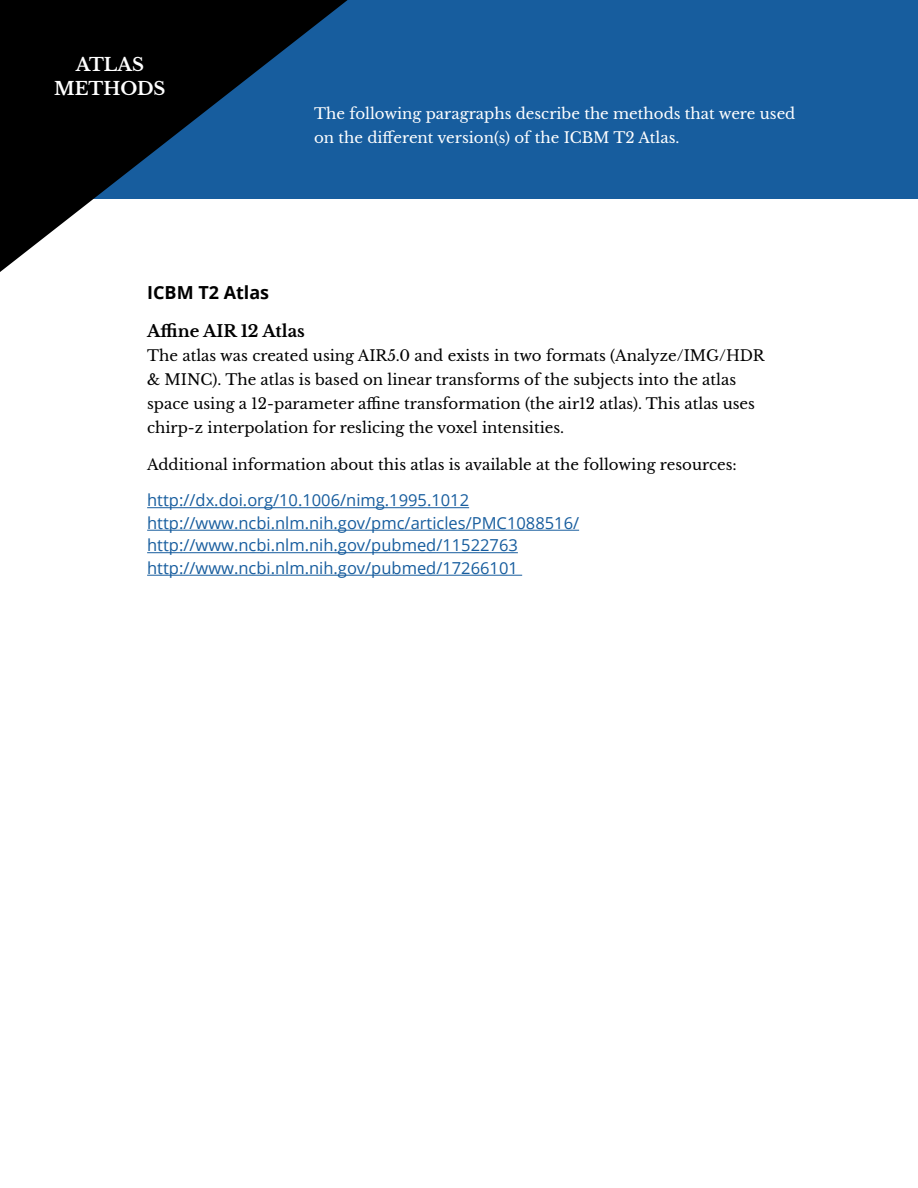
<style>
.page{position:relative;width:918px;height:1188px;background:#fff}
.page>*{position:absolute;margin:0;border:0;box-sizing:border-box;transform-origin:0 0}
.t1{font:700 18px/24px "Libre Baskerville";color:#fff;text-align:center}
.t2{font:700 18px "Open Sans";color:#000}
.t3{font:16.5px "Open Sans";color:#175d9e}
.t4{font:700 16.5px "Libre Baskerville";color:#000}
.t5{font:15px/24px "Libre Baskerville";color:#000}
.t6{font:15px/24px "Libre Baskerville";color:#fff}
</style>
<div class="page">
<div style="left:0;top:0;width:918px;height:199px;background:#175d9e"></div>
<svg style="left:0;top:0;width:348px;height:272px"></svg>
<hr style="left:147px;top:507px;width:322px;height:1px;background:#175d9e">
<hr style="left:147px;top:530px;width:432px;height:1px;background:#175d9e">
<hr style="left:147px;top:552px;width:371px;height:1px;background:#175d9e">
<hr style="left:147px;top:575px;width:375px;height:1px;background:#175d9e">
<p class="t1" style="left:54px;top:53px;width:113px">ATLAS<br>METHODS</p>
<p class="t6" style="left:314px;top:102px;width:483px">The following paragraphs describe the methods that were used on the different version(s) of the ICBM T2 Atlas.</p>
<p class="t2" style="left:147px;top:280px;width:124px">ICBM T2 Atlas</p>
<p class="t4" style="left:147px;top:321px;width:159px">Affine AIR 12 Atlas</p>
<p class="t5" style="left:147px;top:344px;width:619px">The atlas was created using AIR5.0 and exists in two formats (Analyze/IMG/HDR &amp; MINC). The atlas is based on linear transforms of the subjects into the atlas space using a 12-parameter affine transformation (the air12 atlas). This atlas uses chirp-z interpolation for reslicing the voxel intensities.</p>
<p class="t5" style="left:147px;top:453px;width:591px">Additional information about this atlas is available at the following resources:</p>
<p class="t3" style="left:147px;top:489px;width:324px">http://dx.doi.org/10.1006/nimg.1995.1012</p>
<p class="t3" style="left:147px;top:512px;width:434px">http://www.ncbi.nlm.nih.gov/pmc/articles/PMC1088516/</p>
<p class="t3" style="left:147px;top:534px;width:372px">http://www.ncbi.nlm.nih.gov/pubmed/11522763</p>
<p class="t3" style="left:147px;top:557px;width:372px">http://www.ncbi.nlm.nih.gov/pubmed/17266101</p>
</div>
